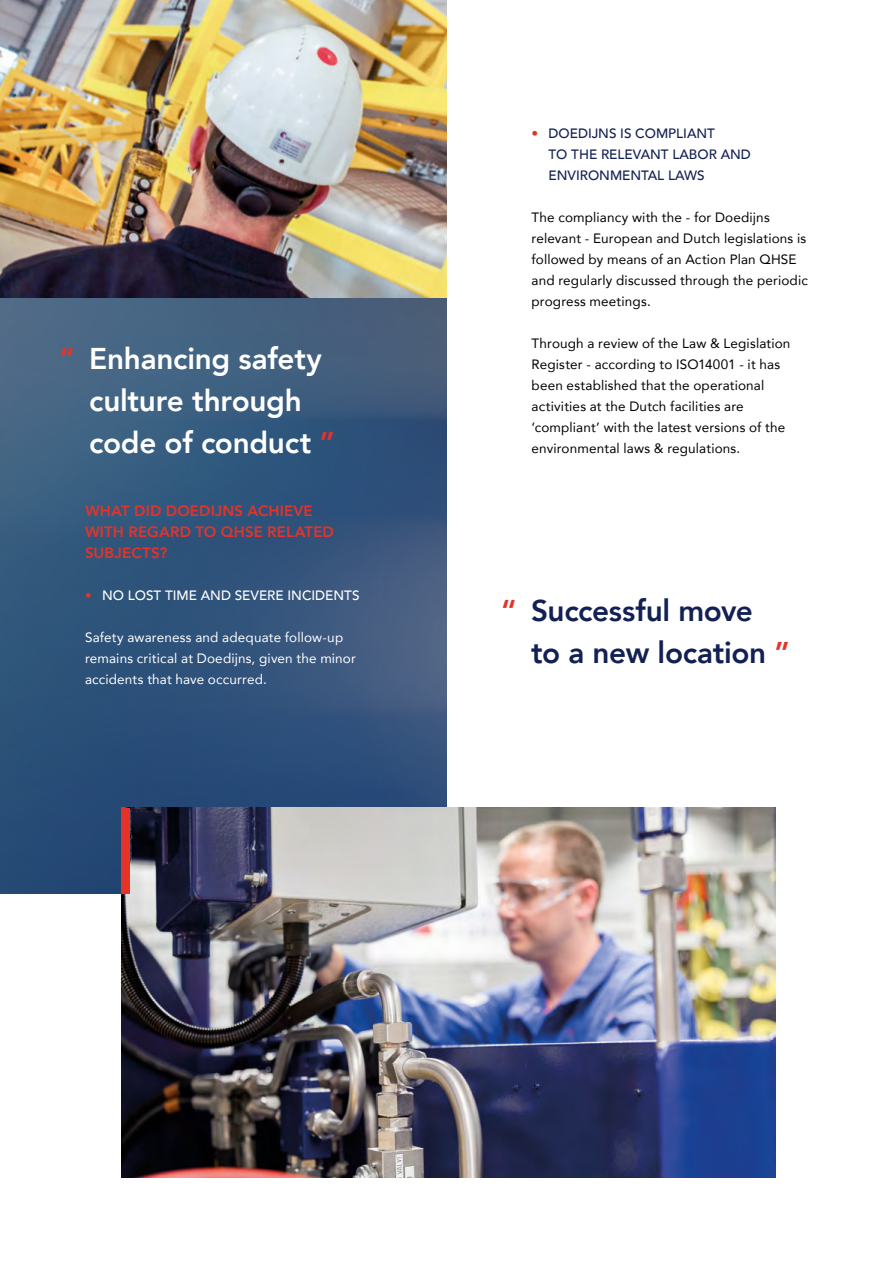
<style>
.page{position:relative;width:893px;height:1263px;background:#fff}
.page>*{position:absolute;margin:0;border:0;box-sizing:border-box;transform-origin:0 0}
.t1{font:800 30px/42px "Avenir";letter-spacing:-.01em;color:#fff}
.t2{font:800 30px/42px "Avenir";letter-spacing:-.01em;color:#122053}
.t3{font:800 15px/21px "Avenir";letter-spacing:.01em;color:#e63329}
.t4{font:13.5px/21px "Avenir";letter-spacing:.01em;color:#000}
.t5{font:13.5px/21px "Avenir";letter-spacing:.01em;color:#fff}
.t6{font:500 13.5px/21px "Avenir";color:#122053}
.t7{font:500 13.5px "Avenir";color:#fff}
.s1{color:#e63329}
.s2{font-weight:400;color:#e63329}
</style>
<div class="page">
<svg style="left:0;top:298px;width:446px;height:595px;background:#35577c"></svg>
<img style="left:121px;top:808px;width:654px;height:370px">
<img style="left:0;top:0;width:446px;height:298px">
<div style="left:121px;top:808px;width:9px;height:85px;background:#e63329"></div>
<h1 class="t1" style="left:89px;top:338px;width:247px;text-indent:-30px"><span class="s1">“</span> Enhancing safety culture through code of conduct <span class="s1">”</span></h1>
<p class="t3" style="left:85px;top:500px;width:250px">WHAT DID DOEDIJNS ACHIEVE<br>WITH REGARD TO QHSE RELATED<br>SUBJECTS?</p>
<p class="t7" style="left:85px;top:584px;width:276px"><span class="s2">•</span> NO LOST TIME AND SEVERE INCIDENTS</p>
<p class="t5" style="left:85px;top:626px;width:272px">Safety awareness and adequate follow-up remains critical at Doedijns, given the minor accidents that have occurred.</p>
<p class="t6" style="left:549px;top:122px;width:204px;text-indent:-17px"><span class="s2">•</span> DOEDIJNS IS COMPLIANT<br>TO THE RELEVANT LABOR AND<br>ENVIRONMENTAL LAWS</p>
<p class="t4" style="left:531px;top:206px;width:278px">The compliancy with the - for Doedijns relevant - European and Dutch legislations is followed by means of an Action Plan QHSE and regularly discussed through the periodic progress meetings.</p>
<p class="t4" style="left:531px;top:332px;width:260px">Through a review of the Law &amp; Legislation Register - according to ISO14001 - it has been established that the operational activities at the Dutch facilities are ‘compliant’ with the latest versions of the environmental laws &amp; regulations.</p>
<h1 class="t2" style="left:531px;top:590px;width:260px;text-indent:-30px"><span class="s1">“</span> Successful move<br>to a new location <span class="s1">”</span></h1>
</div>
